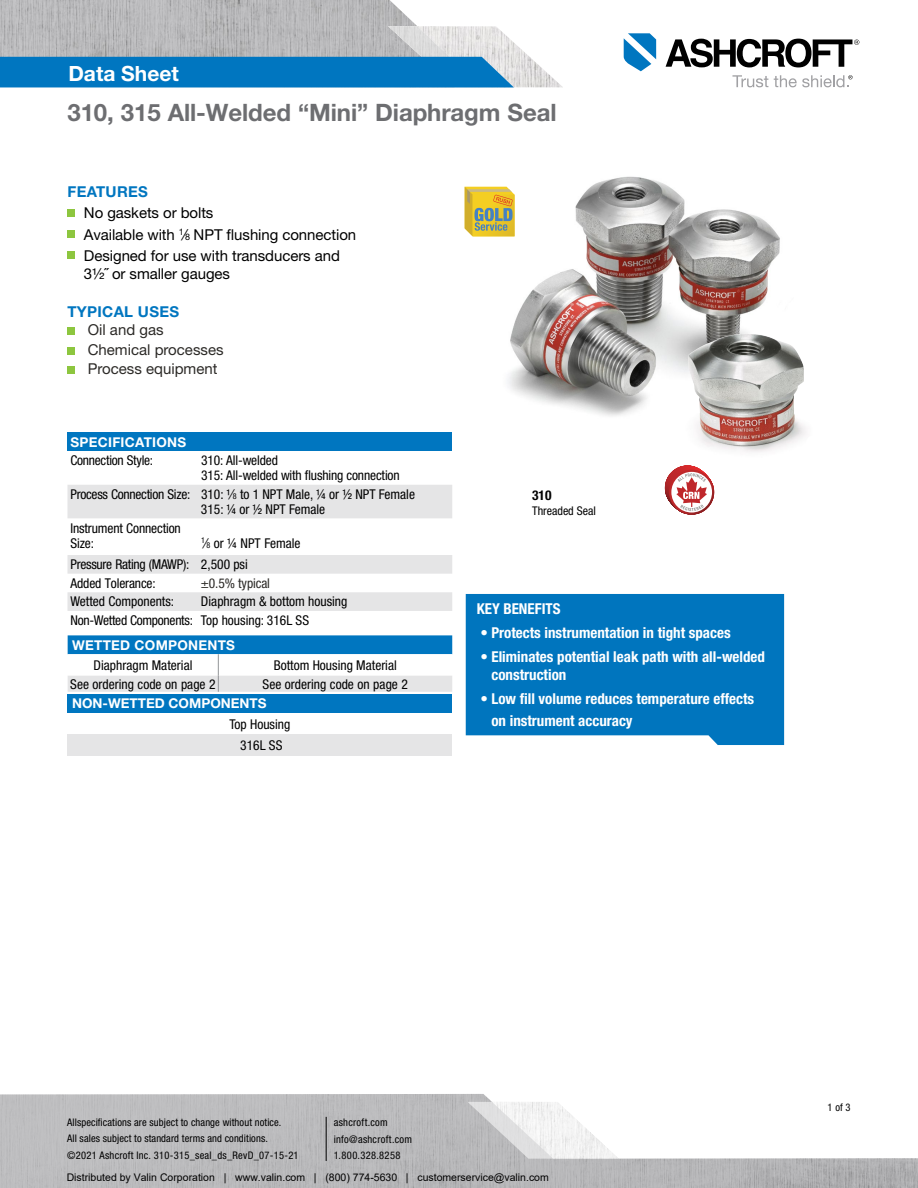
<style>
.page{position:relative;width:918px;height:1188px;background:#fff}
.page>*{position:absolute;margin:0;border:0;box-sizing:border-box;transform-origin:0 0}
.t1{font:700 24px "Helvetica Neue LT Pro";letter-spacing:-.005em;color:#6d6e71}
.t2{font:700 21px "Helvetica Neue LT Pro";color:#fff}
.t3{font:700 condensed 15px/18px "Helvetica Neue LT Pro";color:#fff}
.t4{font:15px/21.3px "Helvetica Neue LT Pro";letter-spacing:-.005em;color:#000}
.t5{font:15px/19.8px "Helvetica Neue LT Pro";color:#2c2a27}
.t6{font:700 15px "Helvetica Neue LT Pro";letter-spacing:.02em;color:#0076c0}
.t7{font:condensed 13.5px/15px "Helvetica Neue LT Pro";color:#000}
.t8{font:condensed 13.5px/21.6px "Helvetica Neue LT Pro";letter-spacing:-.02em;color:#000}
.t9{font:700 13.5px "Helvetica Neue LT Pro";letter-spacing:.02em;color:#fff}
.t10{font:700 13.5px "Helvetica Neue LT Pro";color:#fff}
.t11{font:condensed 13.5px "Helvetica Neue LT Pro";letter-spacing:-.01em;color:#2c2a27}
.t12{font:700 condensed 13.5px "Helvetica Neue LT Pro";color:#000}
.t13{font:condensed 12px "Helvetica Neue LT Pro";color:#000}
.t14{font:condensed 10.5px/16.5px "Helvetica Neue LT Pro";letter-spacing:.01em;color:#000}
.t15{font:10.5px "Arial";color:#000}
.s1{font-size:9px}
.s2{font-size:8.1px}
</style>
<div class="page">
<hr style="left:4px;top:87px;width:451px;height:1px;background:#ceced0">
<img style="left:0;top:0;width:417px;height:26px">
<svg style="left:732px;top:75px;width:36px;height:12px"></svg>
<svg style="left:624px;top:33px;width:32px;height:38px"></svg>
<svg style="left:666px;top:39px;width:193px;height:28px"></svg>
<svg style="left:0;top:26px;width:562px;height:61px;background:#70a4c5"></svg>
<svg style="left:774px;top:75px;width:79px;height:12px"></svg>
<svg style="left:0;top:1094px;width:918px;height:94px;fill:#bcbcbe"></svg>
<svg style="left:468px;top:1102px;width:151px;height:57px"></svg>
<hr style="left:326px;top:1117px;width:1px;height:44px;background:#000">
<img style="left:502px;top:176px;width:292px;height:255px">
<img style="left:707px;top:334px;width:38px;height:10px">
<div style="left:68px;top:209px;width:7px;height:8px;background:#8dc63f"></div>
<div style="left:68px;top:230px;width:7px;height:8px;background:#8dc63f"></div>
<div style="left:68px;top:251px;width:7px;height:8px;background:#8dc63f"></div>
<div style="left:68px;top:327px;width:7px;height:8px;background:#8dc63f"></div>
<div style="left:68px;top:347px;width:7px;height:8px;background:#8dc63f"></div>
<div style="left:68px;top:366px;width:7px;height:8px;background:#8dc63f"></div>
<div style="left:68px;top:432px;width:384px;height:19px;background:#0076c0"></div>
<svg style="left:68px;top:485px;width:384px;height:126px;fill:#e5e5e6"></svg>
<svg style="left:465px;top:187px;width:50px;height:49px;background:#c9b54d"></svg>
<svg style="left:669px;top:470px;width:45px;height:45px"></svg>
<div style="left:671px;top:472px;width:41px;height:41px;background:#fff;border-radius:50%"></div>
<svg style="left:676px;top:473px;width:31px;height:38px"></svg>
<div style="left:466px;top:594px;width:318px;height:151px;background:#0075be"></div>
<svg style="left:68px;top:635px;width:384px;height:57px"></svg>
<div style="left:68px;top:694px;width:384px;height:19px;background:#0076c0"></div>
<div style="left:68px;top:735px;width:384px;height:21px;background:#e5e5e6"></div>
<h2 class="t2" style="left:68px;top:60px;width:112px">Data Sheet</h2>
<h1 class="t1" style="left:68px;top:97px;width:491px">310, 315 All-Welded “Mini” Diaphragm Seal</h1>
<p class="t6" style="left:68px;top:182px;width:82px">FEATURES</p>
<p class="t4" style="left:84px;top:202px;width:274px">No gaskets or bolts<br>Available with <sup>1</sup>⁄<span class="s1">8</span> NPT flushing connection<br>Designed for use with transducers and</p>
<p class="t4" style="left:84px;top:262px;width:148px">31/2˝ or smaller gauges</p>
<p class="t6" style="left:67px;top:302px;width:113px">TYPICAL USES</p>
<p class="t5" style="left:88px;top:319px;width:137px">Oil and gas<br>Chemical processes<br>Process equipment</p>
<p class="t9" style="left:70px;top:433px;width:117px">SPECIFICATIONS</p>
<p class="t8" style="left:70px;top:450px;width:84px">Connection Style:</p>
<p class="t7" style="left:201px;top:453px;width:200px">310: All-welded<br>315: All-welded with flushing connection</p>
<p class="t7" style="left:201px;top:486px;width:216px;text-indent:-130px">Process Connection Size: 310: 1/<span class="s2">8</span> to 1 NPT Male, 1/4 or 1/2 NPT Female<br>315: 1/4 or 1/2 NPT Female</p>
<p class="t7" style="left:70px;top:520px;width:112px">Instrument Connection<br>Size:</p>
<p class="t12" style="left:532px;top:487px;width:21px">310</p>
<p class="t13" style="left:532px;top:503px;width:65px">Threaded Seal</p>
<p class="t8" style="left:70px;top:532px;width:232px;text-indent:131px"><sup>1</sup>⁄<span class="s2">8</span> or 1/4 NPT Female<br>Pressure Rating (MAWP): 2,500 psi</p>
<p class="t7" style="left:70px;top:575px;width:87px">Added Tolerance:</p>
<p class="t11" style="left:201px;top:575px;width:70px">±0.5% typical</p>
<p class="t7" style="left:70px;top:594px;width:105px">Wetted Components:</p>
<p class="t7" style="left:70px;top:592px;width:278px;line-height:18.6px;text-indent:131px">Diaphragm &amp; bottom housing<br>Non-Wetted Components: Top housing: 316L SS</p>
<p class="t3" style="left:477px;top:600px;width:85px">KEY BENEFITS</p>
<p class="t3" style="left:480px;top:624px;width:252px">• Protects instrumentation in tight spaces</p>
<p class="t3" style="left:491px;top:648px;width:275px;text-indent:-11px">• Eliminates potential leak path with all-welded construction</p>
<p class="t3" style="left:491px;top:688px;width:264px;line-height:21.6px;text-indent:-11px">• Low fill volume reduces temperature effects on instrument accuracy</p>
<p class="t9" style="left:72px;top:636px;width:164px">WETTED COMPONENTS</p>
<p class="t7" style="left:94px;top:657px;width:100px">Diaphragm Material</p>
<p class="t7" style="left:274px;top:657px;width:125px">Bottom Housing Material</p>
<p class="t7" style="left:70px;top:676px;width:147px">See ordering code on page 2</p>
<p class="t7" style="left:263px;top:676px;width:147px">See ordering code on page 2</p>
<p class="t10" style="left:72px;top:695px;width:196px">NON-WETTED COMPONENTS</p>
<p class="t7" style="left:229px;top:713px;width:62px;line-height:21.5px;text-align:center">Top Housing<br>316L SS</p>
<p class="t14" style="left:67px;top:1114px;width:233px">Allspecifications are subject to change without notice.<br>All sales subject to standard terms and conditions. ©2021 Ashcroft Inc. 310-315_seal_ds_RevD_07-15-21</p>
<p class="t14" style="left:334px;top:1114px;width:80px">ashcroft.com info@ashcroft.com<br>1.800.328.8258</p>
<p class="t15" style="left:67px;top:1170px;width:484px">Distributed by Valin Corporation | www.valin.com | (800) 774-5630 | customerservice@valin.com</p>
<p class="t14" style="left:828px;top:1099px;width:24px">1 of 3</p>
</div>
